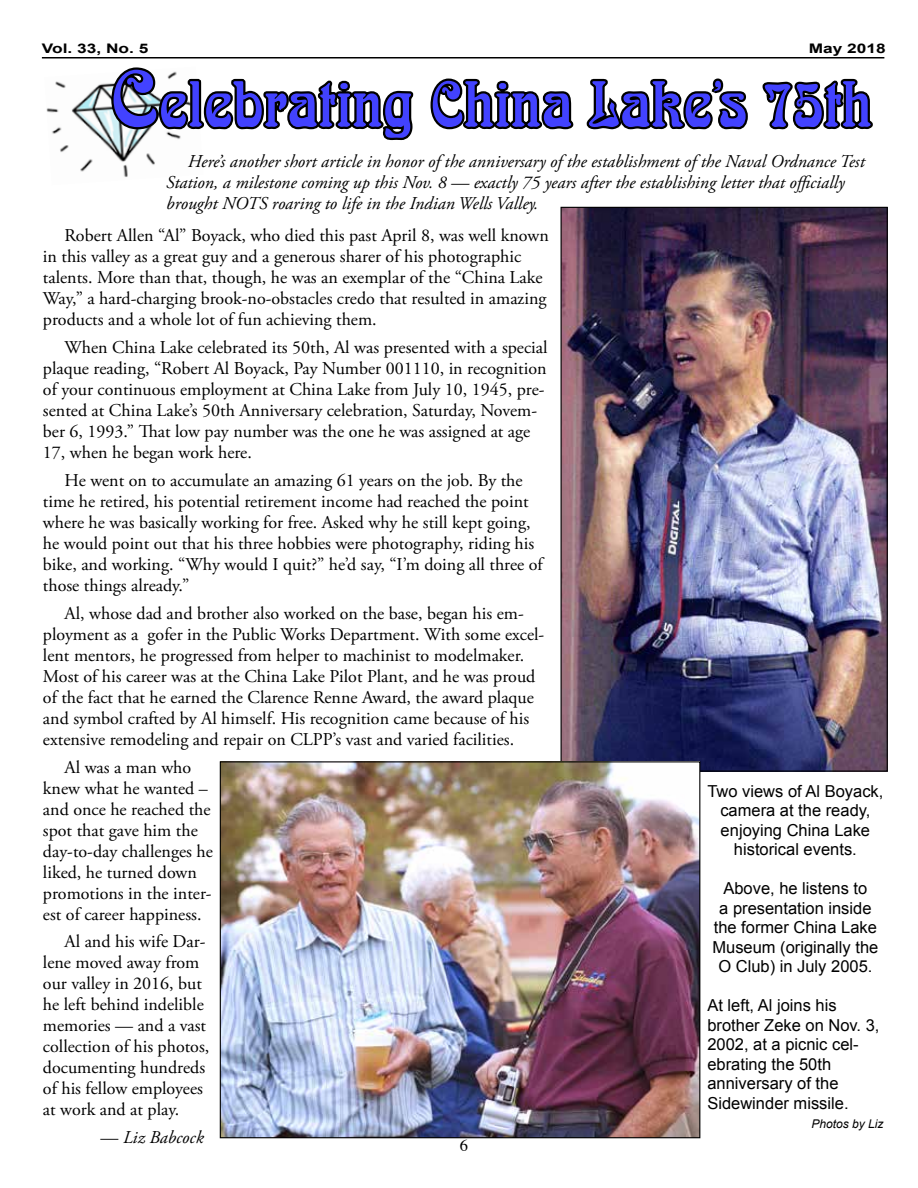
<style>
.page{position:relative;width:918px;height:1188px;background:#fff}
.page>*{position:absolute;margin:0;border:0;box-sizing:border-box;transform-origin:0 0}
.t1{font:63.45px "Arnold Boecklin LT Pro";letter-spacing:.03em;color:#4242ff;scale:.79 1}
.t2{font:18px/21px "Adobe Garamond Pro";color:#000}
.t3{font:italic 18px/21px "Adobe Garamond Pro";color:#000}
.t4{font:16.5px/19.5px "Arial";color:#000;text-align:center}
.t5{font:16.5px "Times";color:#000}
.t6{font:700 13.2px "Arial";color:#000;scale:1.31 1}
.t7{font:italic 12px "Arial";color:#000}
.s1{font-size:78.9px}
.s2{font-style:normal}
</style>
<div class="page">
<hr style="left:42px;top:57px;width:842px;height:1px;background:#000">
<img style="left:46px;top:81px;width:109px;height:96px">
<svg style="left:109px;top:67px;width:305px;height:75px"></svg>
<svg style="left:430px;top:78px;width:144px;height:52px"></svg>
<svg style="left:586px;top:78px;width:162px;height:52px"></svg>
<svg style="left:762px;top:78px;width:111px;height:52px"></svg>
<img style="left:563px;top:209px;width:323px;height:561px">
<img style="left:222px;top:763px;width:476px;height:373px">
<p class="t6" style="left:42px;top:39px;width:83px">Vol. 33, No. 5</p>
<p class="t6" style="left:809px;top:40px;width:60px">May 2018</p>
<h1 class="t1" style="left:110px;top:68px;width:965px"><span class="s1">C</span>elebrating China Lake’s 75th</h1>
<p class="t3" style="left:166px;top:151px;width:700px;text-indent:22px">Here’s another short article in honor of the anniversary of the establishment of the Naval Ordnance Test<br>Station, a milestone coming up this Nov. 8 — exactly 75 years after the establishing letter that officially brought NOTS roaring to life in the Indian Wells Valley.</p>
<p class="t2" style="left:43px;top:226px;width:507px;text-indent:22px">Robert Allen “Al” Boyack, who died this past April 8, was well known in this valley as a great guy and a generous sharer of his photographic talents. More than that, though, he was an exemplar of the “China Lake Way,” a hard-charging brook-no-obstacles credo that resulted in amazing products and a whole lot of fun achieving them.</p>
<p class="t2" style="left:43px;top:338px;width:506px;text-indent:22px">When China Lake celebrated its 50th, Al was presented with a special plaque reading, “Robert Al Boyack, Pay Number 001110, in recognition of your continuous employment at China Lake from July 10, 1945, pre&shy;sented at China Lake’s 50th Anniversary celebration, Saturday, Novem&shy;ber 6, 1993.” That low pay number was the one he was assigned at age 17, when he began work here.</p>
<p class="t2" style="left:43px;top:470px;width:501px;text-indent:22px">He went on to accumulate an amazing 61 years on the job. By the time he retired, his potential retirement income had reached the point where he was basically working for free. Asked why he still kept going, he would point out that his three hobbies were photography, riding his bike, and working. “Why would I quit?” he’d say, “I’m doing all three of those things already.”</p>
<p class="t2" style="left:43px;top:603px;width:503px;text-indent:22px">Al, whose dad and brother also worked on the base, began his em&shy;ployment as a gofer in the Public Works Department. With some excel&shy;lent mentors, he progressed from helper to machinist to modelmaker.<br>Most of his career was at the China Lake Pilot Plant, and he was proud of the fact that he earned the Clarence Renne Award, the award plaque and symbol crafted by Al himself. His recognition came because of his extensive remodeling and repair on CLPP’s vast and varied facilities.</p>
<p class="t2" style="left:43px;top:757px;width:172px;text-indent:22px">Al was a man who knew what he wanted – and once he reached the spot that gave him the day-to-day challenges he liked, he turned down promotions in the inter&shy;est of career happiness.</p>
<p class="t2" style="left:43px;top:932px;width:168px;text-indent:22px">Al and his wife Dar&shy;lene moved away from our valley in 2016, but he left behind indelible memories — and a vast collection of his photos, documenting hundreds of his fellow employees at work and at play.</p>
<p class="t3" style="left:101px;top:1127px;width:105px"><span class="s2">—</span> Liz Babcock</p>
<p class="t5" style="left:460px;top:1130px;width:10px">6</p>
<p class="t4" style="left:707px;top:781px;width:178px">Two views of Al Boyack, camera at the ready, enjoying China Lake historical events.</p>
<p class="t4" style="left:712px;top:879px;width:167px">Above, he listens to<br>a presentation inside the former China Lake<br>Museum (originally the<br>O Club) in July 2005.</p>
<p class="t4" style="left:707px;top:996px;width:174px;text-align:left">At left, Al joins his brother Zeke on Nov. 3,<br>2002, at a picnic cel&shy;ebrating the 50th anniversary of the<br>Sidewinder missile.</p>
<p class="t7" style="left:811px;top:1116px;width:74px">Photos by Liz</p>
</div>
